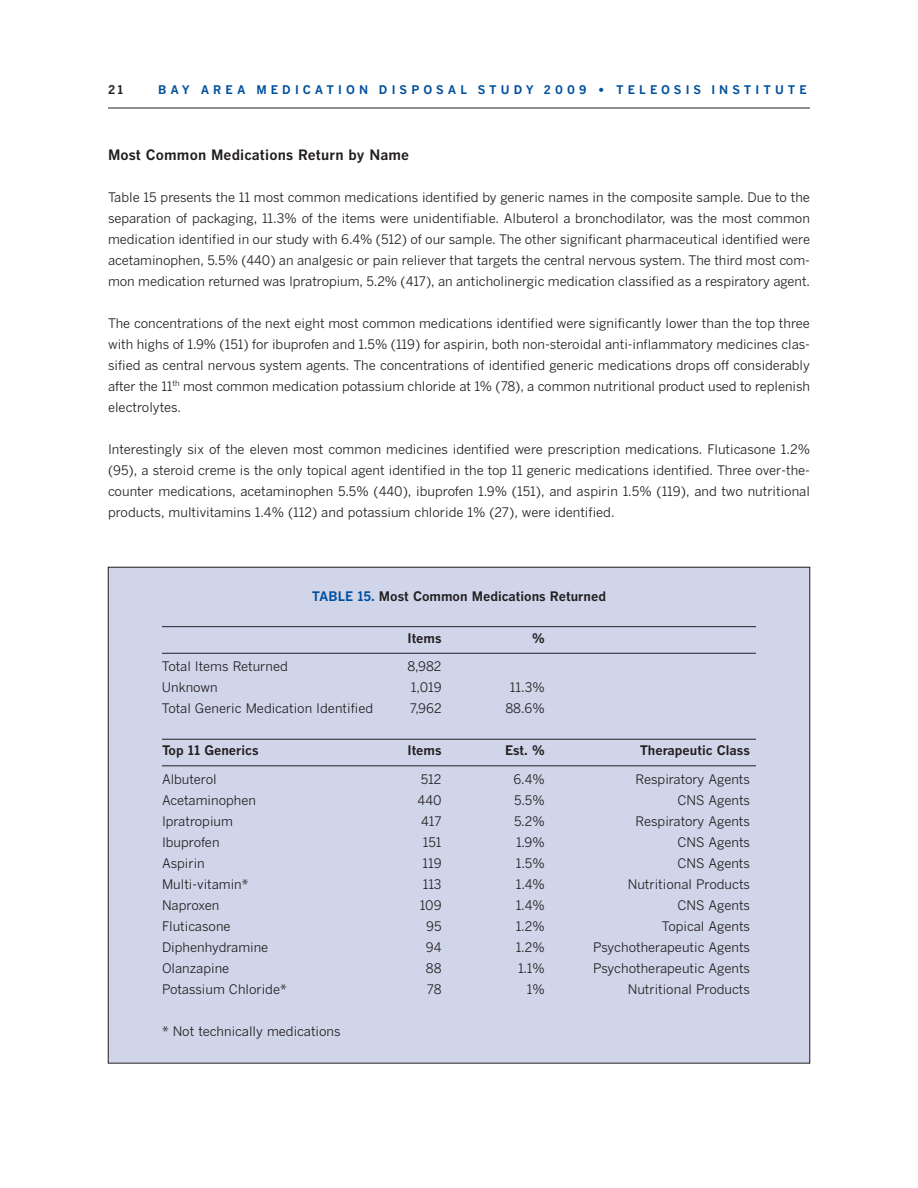
<style>
.page{position:relative;width:918px;height:1188px;background:#fff}
.page>*{position:absolute;margin:0;border:0;box-sizing:border-box;transform-origin:0 0}
.t1{font:700 14.25px "Benton Gothic";letter-spacing:.01em;color:#231f20}
.t2{font:13.05px/21px "Benton Gothic";color:#231f20;text-align:justify}
.t3{font:700 13.05px "Benton Gothic";color:#231f20}
.t4{font:700 12px "Benton Gothic";color:#231f20}
.t5{font:700 11.85px "Benton Gothic";letter-spacing:.345em;color:#00509e}
.s1{color:#00509e}
</style>
<div class="page">
<div style="left:108px;top:567px;width:702px;height:496px;background:#d1d5ea"></div>
<hr style="left:108px;top:108px;width:702px;height:1px;background:#231f20">
<hr style="left:162px;top:626px;width:594px;height:1px;background:#231f20">
<hr style="left:162px;top:653px;width:594px;height:1px;background:#231f20">
<hr style="left:162px;top:739px;width:594px;height:1px;background:#231f20">
<hr style="left:162px;top:765px;width:594px;height:1px;background:#231f20">
<p class="t4" style="left:108px;top:85px;width:17px">21</p>
<p class="t5" style="left:158px;top:85px;width:650px">BAY AREA MEDICATION DISPOSAL STUDY 2009 • TELEOSIS INSTITUTE</p>
<p class="t1" style="left:108px;top:149px;width:303px">Most Common Medications Return by Name</p>
<p class="t2" style="left:108px;top:188px;width:704px">Table 15 presents the 11 most common medications identified by generic names in the composite sample. Due to the separation of packaging, 11.3% of the items were unidentifiable. Albuterol a bronchodilator, was the most common medication identified in our study with 6.4% (512) of our sample. The other significant pharmaceutical identified were acetaminophen, 5.5% (440) an analgesic or pain reliever that targets the central nervous system. The third most com&shy;mon medication returned was Ipratropium, 5.2% (417), an anticholinergic medication classified as a respiratory agent.</p>
<p class="t2" style="left:108px;top:314px;width:704px">The concentrations of the next eight most common medications identified were significantly lower than the top three with highs of 1.9% (151) for ibuprofen and 1.5% (119) for aspirin, both non-steroidal anti-inflammatory medicines clas&shy;sified as central nervous system agents. The concentrations of identified generic medications drops off considerably after the 11<sup>th</sup> most common medication potassium chloride at 1% (78), a common nutritional product used to replenish electrolytes.</p>
<p class="t2" style="left:108px;top:440px;width:704px">Interestingly six of the eleven most common medicines identified were prescription medications. Fluticasone 1.2% (95), a steroid creme is the only topical agent identified in the top 11 generic medications identified. Three over-the&shy;counter medications, acetaminophen 5.5% (440), ibuprofen 1.9% (151), and aspirin 1.5% (119), and two nutritional products, multivitamins 1.4% (112) and potassium chloride 1% (27), were identified.</p>
<p class="t3" style="left:312px;top:591px;width:296px"><span class="s1">TABLE 15.</span> Most Common Medications Returned</p>
<p class="t3" style="left:408px;top:633px;width:36px">Items</p>
<p class="t3" style="left:532px;top:633px;width:14px">%</p>
<p class="t2" style="left:162px;top:657px;width:127px">Total Items Returned</p>
<p class="t2" style="left:407px;top:657px;width:36px">8,982</p>
<p class="t2" style="left:162px;top:678px;width:57px">Unknown</p>
<p class="t2" style="left:411px;top:678px;width:32px">1,019</p>
<p class="t2" style="left:510px;top:678px;width:36px">11.3%</p>
<p class="t2" style="left:162px;top:699px;width:213px">Total Generic Medication Identified</p>
<p class="t2" style="left:410px;top:699px;width:33px">7,962</p>
<p class="t2" style="left:505px;top:699px;width:41px">88.6%</p>
<p class="t3" style="left:162px;top:746px;width:98px">Top 11 Generics</p>
<p class="t3" style="left:408px;top:746px;width:36px">Items</p>
<p class="t3" style="left:505px;top:746px;width:41px">Est. %</p>
<p class="t3" style="left:640px;top:746px;width:112px">Therapeutic Class</p>
<p class="t2" style="left:162px;top:770px;width:56px">Albuterol</p>
<p class="t2" style="left:421px;top:770px;width:22px">512</p>
<p class="t2" style="left:513px;top:770px;width:33px">6.4%</p>
<p class="t2" style="left:636px;top:770px;width:116px">Respiratory Agents</p>
<p class="t2" style="left:162px;top:791px;width:96px">Acetaminophen</p>
<p class="t2" style="left:418px;top:791px;width:25px">440</p>
<p class="t2" style="left:514px;top:791px;width:32px">5.5%</p>
<p class="t2" style="left:677px;top:791px;width:74px">CNS Agents</p>
<p class="t2" style="left:162px;top:812px;width:73px">Ipratropium</p>
<p class="t2" style="left:421px;top:812px;width:22px">417</p>
<p class="t2" style="left:514px;top:812px;width:32px">5.2%</p>
<p class="t2" style="left:636px;top:812px;width:116px">Respiratory Agents</p>
<p class="t2" style="left:162px;top:833px;width:59px">Ibuprofen</p>
<p class="t2" style="left:423px;top:833px;width:20px">151</p>
<p class="t2" style="left:516px;top:833px;width:30px">1.9%</p>
<p class="t2" style="left:677px;top:833px;width:74px">CNS Agents</p>
<p class="t2" style="left:162px;top:854px;width:44px">Aspirin</p>
<p class="t2" style="left:422px;top:854px;width:21px">119</p>
<p class="t2" style="left:516px;top:854px;width:31px">1.5%</p>
<p class="t2" style="left:677px;top:854px;width:74px">CNS Agents</p>
<p class="t2" style="left:162px;top:875px;width:88px">Multi-vitamin*</p>
<p class="t2" style="left:423px;top:875px;width:20px">113</p>
<p class="t2" style="left:516px;top:875px;width:31px">1.4%</p>
<p class="t2" style="left:628px;top:875px;width:124px">Nutritional Products</p>
<p class="t2" style="left:162px;top:896px;width:59px">Naproxen</p>
<p class="t2" style="left:420px;top:896px;width:23px">109</p>
<p class="t2" style="left:516px;top:896px;width:31px">1.4%</p>
<p class="t2" style="left:677px;top:896px;width:74px">CNS Agents</p>
<p class="t2" style="left:162px;top:917px;width:70px">Fluticasone</p>
<p class="t2" style="left:426px;top:917px;width:17px">95</p>
<p class="t2" style="left:516px;top:917px;width:31px">1.2%</p>
<p class="t2" style="left:662px;top:917px;width:90px">Topical Agents</p>
<p class="t2" style="left:162px;top:938px;width:108px">Diphenhydramine</p>
<p class="t2" style="left:426px;top:938px;width:17px">94</p>
<p class="t2" style="left:516px;top:938px;width:31px">1.2%</p>
<p class="t2" style="left:593px;top:938px;width:158px">Psychotherapeutic Agents</p>
<p class="t2" style="left:162px;top:959px;width:69px">Olanzapine</p>
<p class="t2" style="left:426px;top:959px;width:17px">88</p>
<p class="t2" style="left:518px;top:959px;width:28px">1.1%</p>
<p class="t2" style="left:593px;top:959px;width:158px">Psychotherapeutic Agents</p>
<p class="t2" style="left:162px;top:980px;width:126px">Potassium Chloride*</p>
<p class="t2" style="left:427px;top:980px;width:16px">78</p>
<p class="t2" style="left:527px;top:980px;width:19px">1%</p>
<p class="t2" style="left:628px;top:980px;width:124px">Nutritional Products</p>
<p class="t2" style="left:162px;top:1022px;width:180px">* Not technically medications</p>
</div>
